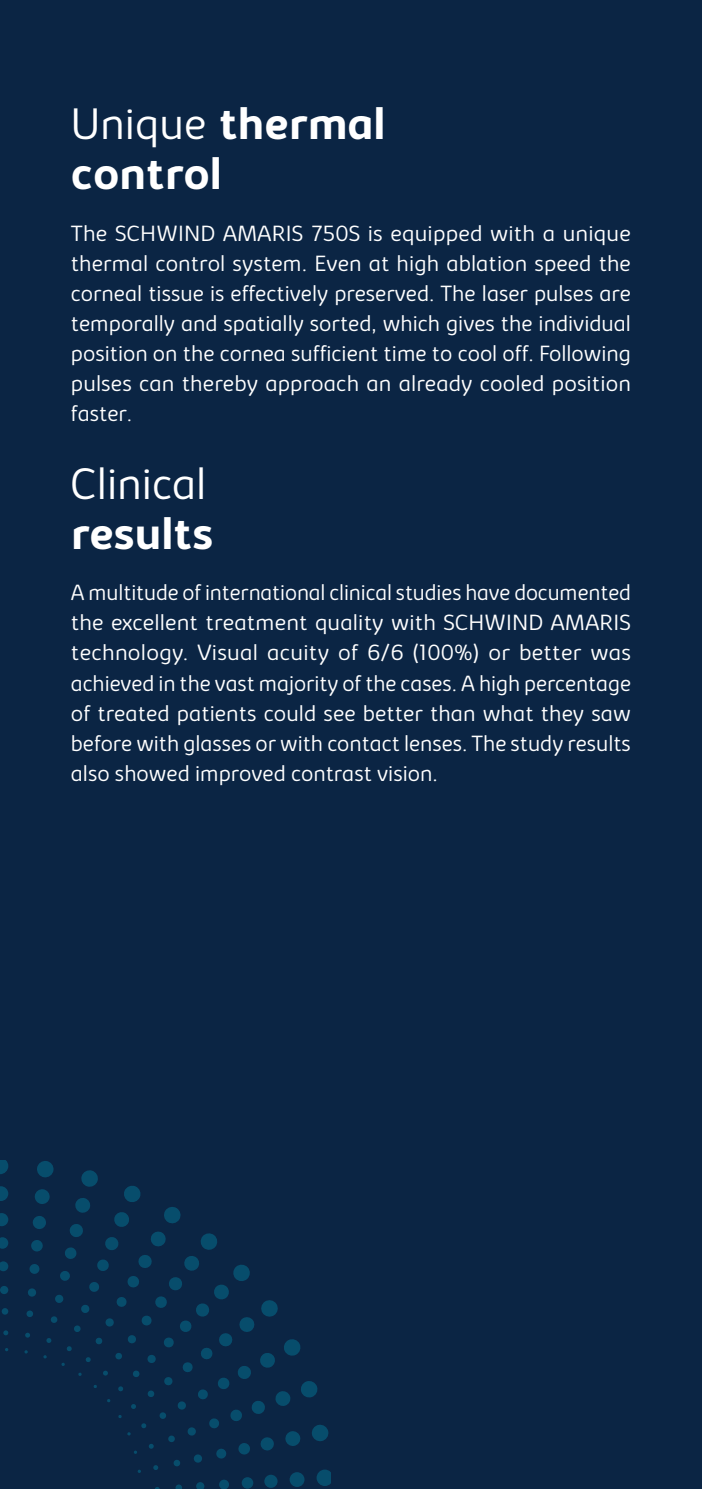
<style>
.page{position:relative;width:702px;height:1489px;background:#fff}
.page>*{position:absolute;margin:0;border:0;box-sizing:border-box;transform-origin:0 0}
.t1{font:700 45px/50px "Kabrio";color:#fff}
.t2{font:300 45px "Kabrio";color:#fff}
.t3{font:300 22.5px/30px "Kabrio";color:#fff;text-align:justify}
.s1{font-weight:300}
</style>
<div class="page">
<div style="left:0;top:0;width:702px;height:1488px;background:#0b2544"></div>
<svg style="left:0;top:1160px;width:331px;height:328px"></svg>
<h1 class="t1" style="left:71px;top:100px;width:316px"><span class="s1">Unique</span> thermal control</h1>
<p class="t3" style="left:71px;top:218px;width:561px">The SCHWIND AMARIS 750S is equipped with a unique thermal control system. Even at high ablation speed the corneal tissue is effectively preserved. The laser pulses are temporally and spatially sorted, which gives the individual position on the cornea sufficient time to cool off. Following pulses can thereby approach an already cooled position faster.</p>
<h1 class="t2" style="left:71px;top:458px;width:137px">Clinical</h1>
<h1 class="t1" style="left:71px;top:510px;width:144px">results</h1>
<p class="t3" style="left:71px;top:578px;width:561px">A multitude of international clinical studies have documented the excellent treatment quality with SCHWIND AMARIS technology. Visual acuity of 6/6 (100%) or better was achieved in the vast majority of the cases. A high percentage of treated patients could see better than what they saw before with glasses or with contact lenses. The study results also showed improved contrast vision.</p>
</div>
